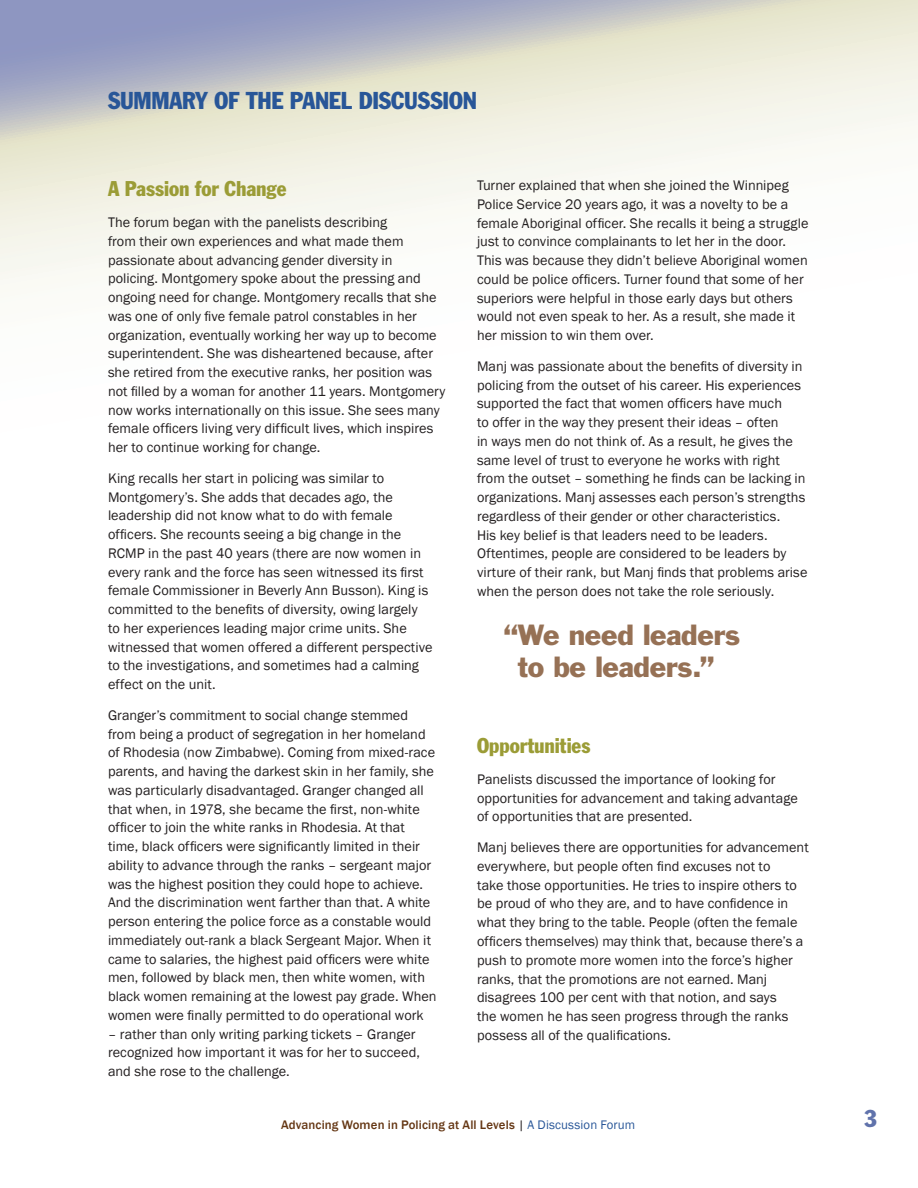
<style>
.page{position:relative;width:918px;height:1188px;background:#fff}
.page>*{position:absolute;margin:0;border:0;box-sizing:border-box;transform-origin:0 0}
.call_outs{font:27px/31.5px "Franklin Gothic";letter-spacing:-.01em;color:#967155;text-align:center}
.Heading_1{font:condensed 24px "Franklin Gothic";letter-spacing:-.01em;color:#285698}
.t1{font:condensed 24px "Franklin Gothic";color:#6072ab}
.Heading_2{font:condensed 21px "Franklin Gothic";letter-spacing:-.005em;color:#9b9c36}
.text{font:14.25px/18.8px "Franklin Gothic";color:#231f20}
.t2{font:500 12.75px "Franklin Gothic";letter-spacing:.005em;color:#643613}
.s1{font-weight:400;color:#231f20}
.s2{font-weight:400;color:#285698}
</style>
<div class="page">
<svg style="left:0;top:0;width:918px;height:293px"></svg>
<p class="Heading_1" style="left:108px;top:85px;width:371px">SUMMARY OF THE PANEL DISCUSSION</p>
<p class="Heading_2" style="left:108px;top:176px;width:180px">A Passion for Change</p>
<p class="text" style="left:108px;top:213px;width:339px">The forum began with the panelists describing<br>from their own experiences and what made them passionate about advancing gender diversity in policing. Montgomery spoke about the pressing and ongoing need for change. Montgomery recalls that she was one of only five female patrol constables in her organization, eventually working her way up to become superintendent. She was disheartened because, after she retired from the executive ranks, her position was not filled by a woman for another 11 years. Montgomery now works internationally on this issue. She sees many female officers living very difficult lives, which inspires her to continue working for change.</p>
<p class="text" style="left:108px;top:469px;width:326px">King recalls her start in policing was similar to Montgomery’s. She adds that decades ago, the leadership did not know what to do with female officers. She recounts seeing a big change in the RCMP in the past 40 years (there are now women in every rank and the force has seen witnessed its first female Commissioner in Beverly Ann Busson). King is committed to the benefits of diversity, owing largely to her experiences leading major crime units. She witnessed that women offered a different perspective to the investigations, and sometimes had a calming effect on the unit.</p>
<p class="text" style="left:108px;top:706px;width:330px">Granger’s commitment to social change stemmed from being a product of segregation in her homeland of Rhodesia (now Zimbabwe). Coming from mixed-race parents, and having the darkest skin in her family, she was particularly disadvantaged. Granger changed all that when, in 1978, she became the first, non-white officer to join the white ranks in Rhodesia. At that time, black officers were significantly limited in their ability to advance through the ranks – sergeant major was the highest position they could hope to achieve.<br>And the discrimination went farther than that. A white person entering the police force as a constable would immediately out-rank a black Sergeant Major. When it came to salaries, the highest paid officers were white men, followed by black men, then white women, with black women remaining at the lowest pay grade. When women were finally permitted to do operational work</p>
<p class="text" style="left:108px;top:1025px;width:313px">– rather than only writing parking tickets – Granger recognized how important it was for her to succeed, and she rose to the challenge.</p>
<p class="text" style="left:477px;top:176px;width:333px">Turner explained that when she joined the Winnipeg Police Service 20 years ago, it was a novelty to be a female Aboriginal officer. She recalls it being a struggle just to convince complainants to let her in the door.<br>This was because they didn’t believe Aboriginal women could be police officers. Turner found that some of her superiors were helpful in those early days but others would not even speak to her. As a result, she made it her mission to win them over.</p>
<p class="text" style="left:477px;top:357px;width:332px">Manj was passionate about the benefits of diversity in policing from the outset of his career. His experiences supported the fact that women officers have much<br>to offer in the way they present their ideas – often<br>in ways men do not think of. As a result, he gives the same level of trust to everyone he works with right from the outset – something he finds can be lacking in organizations. Manj assesses each person’s strengths regardless of their gender or other characteristics.<br>His key belief is that leaders need to be leaders.<br>Oftentimes, people are considered to be leaders by virture of their rank, but Manj finds that problems arise when the person does not take the role seriously.</p>
<p class="call_outs" style="left:504px;top:619px;width:238px">“We need leaders to be leaders.”</p>
<p class="Heading_2" style="left:477px;top:733px;width:115px">Opportunities</p>
<p class="text" style="left:477px;top:770px;width:322px">Panelists discussed the importance of looking for opportunities for advancement and taking advantage of opportunities that are presented.</p>
<p class="text" style="left:477px;top:838px;width:333px">Manj believes there are opportunities for advancement everywhere, but people often find excuses not to<br>take those opportunities. He tries to inspire others to be proud of who they are, and to have confidence in what they bring to the table. People (often the female officers themselves) may think that, because there’s a push to promote more women into the force’s higher ranks, that the promotions are not earned. Manj disagrees 100 per cent with that notion, and says<br>the women he has seen progress through the ranks possess all of the qualifications.</p>
<p class="t2" style="left:281px;top:1116px;width:356px">Advancing Women in Policing at All Levels <span class="s1">|</span> <span class="s2">A Discussion Forum</span></p>
<h2 class="t1" style="left:864px;top:1104px;width:14px">3</h2>
</div>
